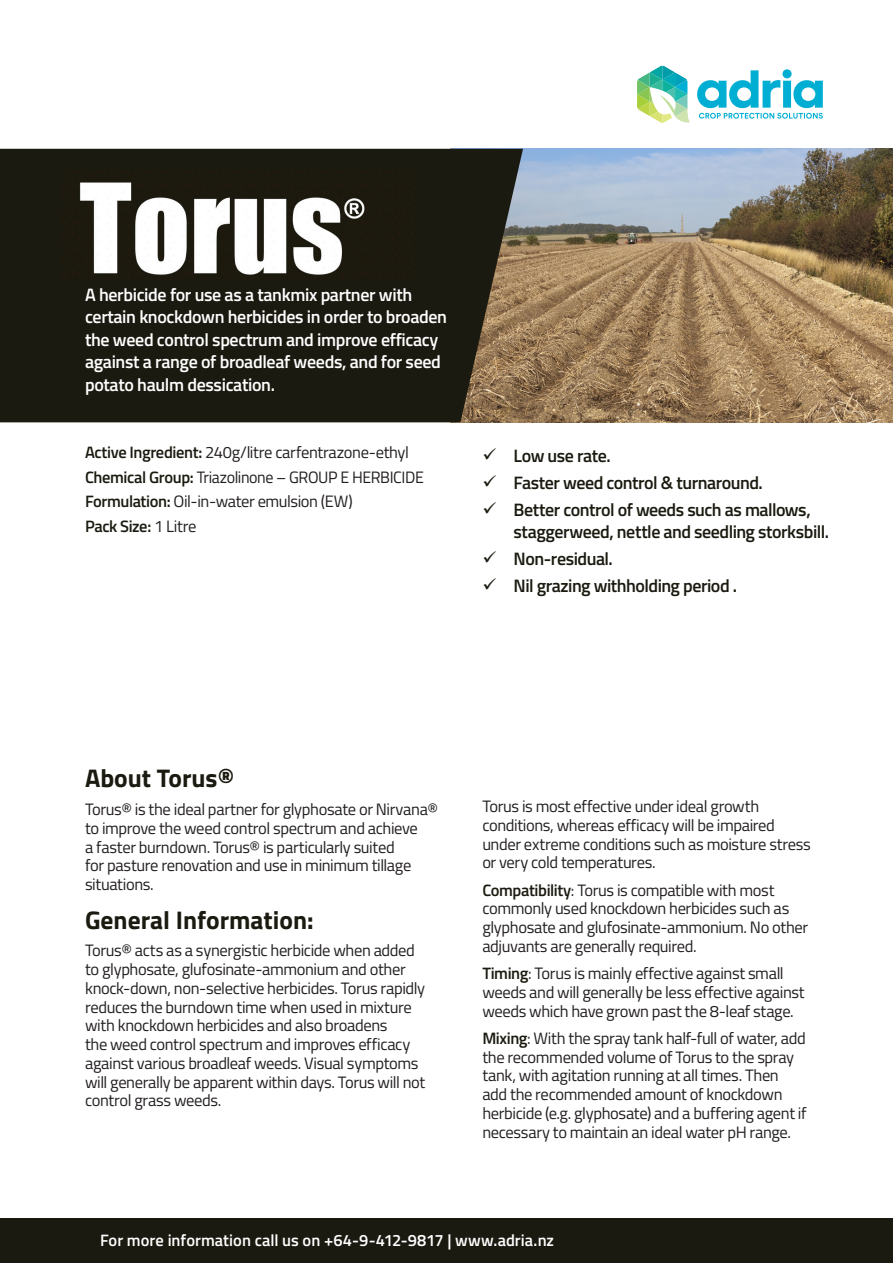
<style>
.page{position:relative;width:893px;height:1263px;background:#fff}
.page>*{position:absolute;margin:0;border:0;box-sizing:border-box;transform-origin:0 0}
.t1{font:700 25.5px "Titillium Web";color:#1b1a10}
.t2{font:600 18px/22.5px "Titillium Web";letter-spacing:-.02em;color:#fff}
.t3{font:600 18px/22.5px "Titillium Web";letter-spacing:-.025em;color:#1b1a10}
.t4{font:16.5px/18.8px "Titillium Web";letter-spacing:-.025em;color:#231f20}
.t5{font:600 16.5px "Titillium Web";color:#fff}
.t6{font:600 16.5px "Titillium Web";letter-spacing:-.025em;color:#1b1a10}
.s1{font-weight:600;color:#1b1a10}
.s2{font-weight:400;color:#231f20}
</style>
<div class="page">
<img style="left:523px;top:149px;width:370px;height:273px">
<div style="left:0;top:1218px;width:893px;height:45px;background:#1b1a10"></div>
<svg style="left:697px;top:69px;width:126px;height:50px"></svg>
<svg style="left:637px;top:66px;width:53px;height:57px"></svg>
<svg style="left:0;top:149px;width:523px;height:273px;background:#242116"></svg>
<img style="left:61px;top:170px;width:354px;height:109px">
<p class="t2" style="left:85px;top:282px;width:364px">A herbicide for use as a tankmix partner with certain knockdown herbicides in order to broaden the weed control spectrum and improve efficacy against a range of broadleaf weeds, and for seed potato haulm dessication.</p>
<p class="t4" style="left:85px;top:442px;width:325px"><span class="s1">Active Ingredient:</span> 240g/litre carfentrazone-ethyl</p>
<p class="t4" style="left:85px;top:467px;width:340px"><span class="s1">Chemical Group:</span> Triazolinone – GROUP E HERBICIDE</p>
<p class="t4" style="left:85px;top:491px;width:269px"><span class="s1">Formulation:</span> Oil-in-water emulsion (EW)</p>
<p class="t6" style="left:85px;top:514px;width:113px">Pack Size: <span class="s2">1 Litre</span></p>
<p class="t3" style="left:482px;top:444px;width:130px">✓ Low use rate.</p>
<p class="t3" style="left:482px;top:471px;width:282px">✓ Faster weed control &amp; turnaround.</p>
<p class="t3" style="left:514px;top:497px;width:317px;text-indent:-31px">✓ Better control of weeds such as mallows, staggerweed, nettle and seedling storksbill.</p>
<p class="t3" style="left:482px;top:547px;width:132px">✓ Non-residual.</p>
<p class="t3" style="left:482px;top:573px;width:256px">✓ Nil grazing withholding period .</p>
<p class="t1" style="left:85px;top:759px;width:151px">About Torus®</p>
<p class="t4" style="left:85px;top:799px;width:354px">Torus® is the ideal partner for glyphosate or Nirvana® to improve the weed control spectrum and achieve<br>a faster burndown. Torus® is particularly suited<br>for pasture renovation and use in minimum tillage situations.</p>
<p class="t1" style="left:85px;top:901px;width:230px">General Information:</p>
<p class="t4" style="left:85px;top:940px;width:342px">Torus® acts as a synergistic herbicide when added to glyphosate, glufosinate-ammonium and other knock-down, non-selective herbicides. Torus rapidly reduces the burndown time when used in mixture with knockdown herbicides and also broadens<br>the weed control spectrum and improves efficacy against various broadleaf weeds. Visual symptoms will generally be apparent within days. Torus will not control grass weeds.</p>
<p class="t4" style="left:482px;top:796px;width:330px">Torus is most effective under ideal growth conditions, whereas efficacy will be impaired under extreme conditions such as moisture stress or very cold temperatures.</p>
<p class="t4" style="left:482px;top:879px;width:327px"><span class="s1">Compatibility</span>: Torus is compatible with most commonly used knockdown herbicides such as glyphosate and glufosinate-ammonium. No other adjuvants are generally required.</p>
<p class="t4" style="left:482px;top:963px;width:324px"><span class="s1">Timing</span>: Torus is mainly effective against small weeds and will generally be less effective against weeds which have grown past the 8-leaf stage.</p>
<p class="t4" style="left:482px;top:1028px;width:326px"><span class="s1">Mixing</span>: With the spray tank half-full of water, add the recommended volume of Torus to the spray tank, with agitation running at all times. Then add the recommended amount of knockdown herbicide (e.g. glyphosate) and a buffering agent if necessary to maintain an ideal water pH range.</p>
<p class="t5" style="left:100px;top:1227px;width:455px">For more information call us on +64-9-412-9817 | www.adria.nz</p>
</div>
